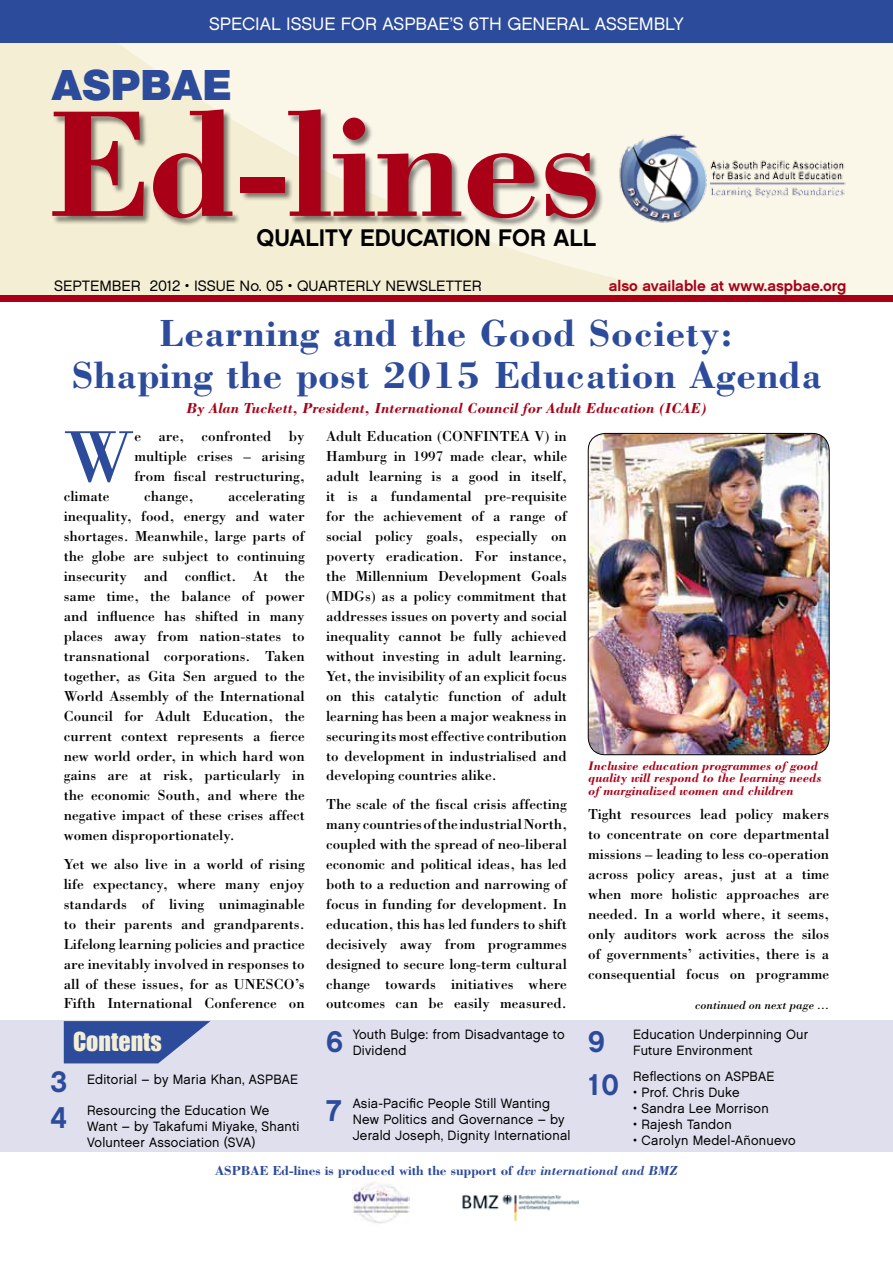
<style>
.page{position:relative;width:893px;height:1263px;background:#fff}
.page>*{position:absolute;margin:0;border:0;box-sizing:border-box;transform-origin:0 0}
.t1{font:700 156px "Bodoni";color:#a90017}
.t2{font:74.7px "Bodoni";color:#2d4b9b}
.t3{font:900 42px "Helvetica Neue";letter-spacing:.005em;color:#2d4b9b}
.t4{font:700 39px/42px "Bodoni";letter-spacing:.02em;color:#2d4b9b;text-align:center}
.t5{font:30px/42.5px "Chalet New York Nineteen Sixty";color:#2d4b9b}
.t6{font:24px "Chalet New York Nineteen Sixty";color:#000}
.t7{font:24px "Impact";color:#f4efd4}
.t8{font:18px "Chalet London Nineteen Sixty";color:#fff}
.t9{font:15px/20px "Bodoni";color:#000;text-align:justify}
.t10{font:italic 700 15px "Bodoni";color:#a90017}
.t11{font:15px "Chalet London Nineteen Sixty";color:#000}
.t12{font:15px "Chalet New York Nineteen Sixty";color:#a90017}
.t13{font:13.5px/16.2px "Chalet London Nineteen Sixty";letter-spacing:.02em;color:#000;scale:.95 1}
.t14{font:700 13.5px "Bodoni";color:#2d4b9b}
.t15{font:italic 700 12.75px/12.8px "Bodoni";color:#a90017}
.t16{font:italic 12px "Bodoni";color:#000}
.s1{font-style:italic}
</style>
<div class="page">
<div style="left:0;top:0;width:893px;height:299px;background:#f4efd4"></div>
<svg style="left:39px;top:43px;width:854px;height:253px;fill:#faf7e9"></svg>
<div style="left:0;top:0;width:893px;height:43px;background:#2d4b9b"></div>
<div style="left:0;top:296px;width:893px;height:6px;background:#a90017"></div>
<div style="left:0;top:1021px;width:893px;height:131px;background:#dfdfee"></div>
<svg style="left:64px;top:1021px;width:146px;height:42px"></svg>
<div style="left:52px;top:110px;width:552px;height:117px;background:#000;opacity:.5"></div>
<img style="left:612px;top:127px;width:241px;height:103px">
<img style="left:462px;top:1194px;width:117px;height:28px">
<img style="left:352px;top:1179px;width:57px;height:45px">
<img style="left:588px;top:433px;width:241px;height:322px">
<div style="left:588px;top:433px;width:242px;height:322px;border:1px solid #000;border-radius:17px"></div>
<p class="t8" style="left:209px;top:13px;width:94px">SPECIAL ISSUE</p>
<p class="t8" style="left:341px;top:13px;width:54px">fo r ASPBAE</p>
<p class="t8" style="left:450px;top:13px;width:236px">’s 6th Gen eral Assembly</p>
<h3 class="t3" style="left:52px;top:60px;width:181px">ASPBAE</h3>
<h1 class="t1" style="left:46px;top:67px;width:556px">Ed-lines</h1>
<h3 class="t6" style="left:257px;top:223px;width:341px">quality education for all</h3>
<p class="t11" style="left:54px;top:277px;width:429px">september 2012 • Issue No. 05 • Quarterly Newsletter</p>
<p class="t12" style="left:609px;top:277px;width:239px">also available at www.aspbae.org</p>
<h3 class="t4" style="left:72px;top:312px;width:751px">Learning and the Good Society:<br>Shaping the post 2015 Education Agenda</h3>
<p class="t10" style="left:186px;top:399px;width:522px">By Alan Tuckett, President, International Council for Adult Education (ICAE)</p>
<h2 class="t2" style="left:64px;top:411px;width:72px">W</h2>
<p class="t9" style="left:134px;top:426px;width:172px">e are, confronted by multiple crises – arising from fiscal restructuring,</p>
<p class="t9" style="left:64px;top:486px;width:47px">climate</p>
<p class="t9" style="left:144px;top:486px;width:51px">change,</p>
<p class="t9" style="left:326px;top:426px;width:242px">Adult Education (CONFINTEA V) in Hamburg in 1997 made clear, while adult learning is a good in itself, it is a fundamental pre-requisite for the achievement of a range of social policy goals, especially on poverty eradication. For instance, the Millennium Development Goals (MDGs) as a policy commitment that addresses issues on poverty and social inequality cannot be fully achieved without investing in adult learning.<br>Yet, the invisibility of an explicit focus on this catalytic function of adult learning has been a major weakness in securing its most effective contribution to development in industrialised and developing countries alike.</p>
<p class="t9" style="left:326px;top:794px;width:242px">The scale of the fiscal crisis affecting many countries of the industrial North, coupled with the spread of neo-liberal economic and political ideas, has led both to a reduction and narrowing of focus in funding for development. In education, this has led funders to shift decisively away from programmes designed to secure long-term cultural change towards initiatives where outcomes can be easily measured.</p>
<p class="t9" style="left:588px;top:804px;width:242px">Tight resources lead policy makers to concentrate on core departmental missions – leading to less co-operation across policy areas, just at a time when more holistic approaches are needed. In a world where, it seems, only auditors work across the silos of governments’ activities, there is a consequential focus on programme</p>
<p class="t9" style="left:64px;top:486px;width:242px;text-indent:164px">accelerating inequality, food, energy and water shortages. Meanwhile, large parts of the globe are subject to continuing insecurity and conflict. At the same time, the balance of power and influence has shifted in many places away from nation-states to transnational corporations. Taken together, as Gita Sen argued to the World Assembly of the International Council for Adult Education, the current context represents a fierce new world order, in which hard won gains are at risk, particularly in the economic South, and where the negative impact of these crises affect women disproportionately.</p>
<p class="t9" style="left:64px;top:854px;width:242px">Yet we also live in a world of rising life expectancy, where many enjoy standards of living unimaginable to their parents and grandparents.<br>Lifelong learning policies and practice are inevitably involved in responses to all of these issues, for as UNESCO’s Fifth International Conference on</p>
<p class="t15" style="left:588px;top:759px;width:235px">Inclusive education programmes of good quality will respond to the learning needs of marginalized women and children</p>
<p class="t16" style="left:695px;top:998px;width:136px">continued on next page ...</p>
<h3 class="t7" style="left:73px;top:1026px;width:90px">CONTENTS</h3>
<h3 class="t5" style="left:51px;top:1060px;width:18px">3</h3>
<h3 class="t5" style="left:50px;top:1096px;width:18px">4</h3>
<p class="t13" style="left:87px;top:1071px;width:180px">Editorial – by Maria Khan, ASPBAE</p>
<p class="t13" style="left:87px;top:1102px;width:225px">Resourcing the Education We<br>Want – by Takafumi M iyake, Shanti<br>Volunteer Association (SVA)</p>
<h3 class="t5" style="left:326px;top:1020px;width:18px">6</h3>
<p class="t13" style="left:353px;top:1026px;width:225px">Youth Bulge: from Disadvantage to</p>
<p class="t13" style="left:353px;top:1042px;width:58px">Dividend</p>
<h3 class="t5" style="left:326px;top:1089px;width:17px">7</h3>
<p class="t13" style="left:353px;top:1095px;width:231px">Asia-Pacific People Still Wanting<br>New Politics and Governance – by<br>Jerald Joseph, Dignity International</p>
<h3 class="t5" style="left:588px;top:1020px;width:32px">9<br>10</h3>
<p class="t13" style="left:633px;top:1026px;width:186px">Education Underpinning Our<br>Future Environment</p>
<p class="t13" style="left:633px;top:1068px;width:107px">Reflections on ASPBAE</p>
<p class="t13" style="left:633px;top:1084px;width:113px">• Prof. Chris Duke</p>
<p class="t13" style="left:633px;top:1100px;width:144px">• Sandra Lee Morrison</p>
<p class="t13" style="left:633px;top:1116px;width:105px">• Rajesh Tandon</p>
<p class="t13" style="left:633px;top:1132px;width:173px">• Carolyn Medel-Añonuevo</p>
<p class="t14" style="left:215px;top:1162px;width:464px">ASPBAE Ed-lines is produced with the support of <span class="s1">dvv international and BMZ</span></p>
</div>
